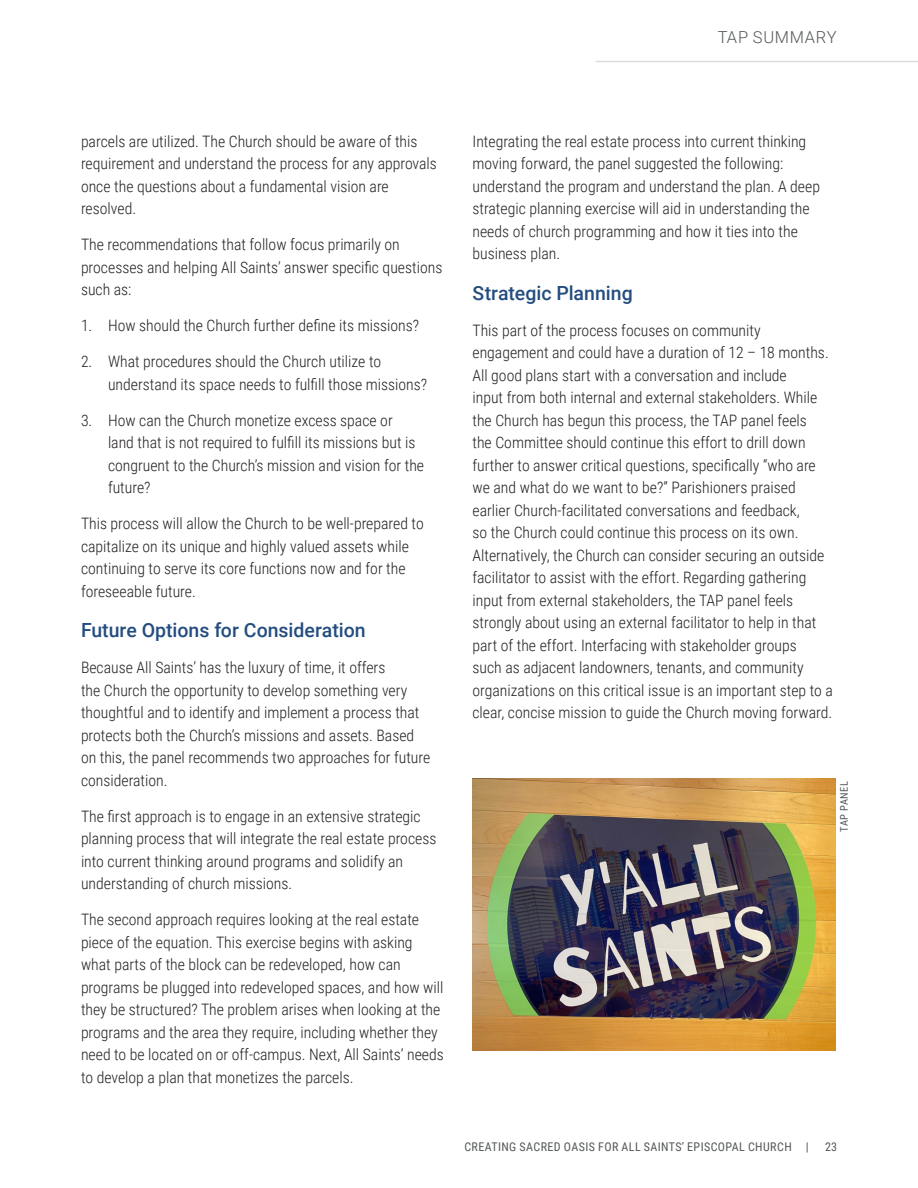
<style>
.page{position:relative;width:918px;height:1188px;background:#fff}
.page>*{position:absolute;margin:0;border:0;box-sizing:border-box;transform-origin:0 0}
.BODY_TXT{font:500 19.5px "Roboto";color:#244d7f}
.Section_Heading{font:300 16.5px "Roboto";letter-spacing:.045em;color:#545758}
.BODY_TXT-2{font:300 15.75px/22.5px "Roboto Condensed";color:#231f20}
.t1{font:12px "Roboto Condensed";letter-spacing:.035em;color:#545758}
.t2{font:10.5px "Roboto Condensed";letter-spacing:.045em;color:#545758}
</style>
<div class="page">
<hr style="left:596px;top:61px;width:322px;height:1px;background:#dddcdd">
<img style="left:472px;top:779px;width:363px;height:272px">
<p class="Section_Heading" style="left:718px;top:26px;width:120px">TAP SUMMARY</p>
<p class="BODY_TXT-2" style="left:81px;top:129px;width:357px">parcels are utilized. The Church should be aware of this requirement and understand the process for any approvals once the questions about a fundamental vision are resolved.</p>
<p class="BODY_TXT-2" style="left:81px;top:233px;width:363px">The recommendations that follow focus primarily on processes and helping All Saints’ answer specific questions such as:</p>
<p class="BODY_TXT-2" style="left:81px;top:314px;width:340px">1. How should the Church further define its missions?</p>
<p class="BODY_TXT-2" style="left:108px;top:350px;width:321px;text-indent:-27px">2. What procedures should the Church utilize to understand its space needs to fulfill those missions?</p>
<p class="BODY_TXT-2" style="left:108px;top:408px;width:318px;text-indent:-27px">3. How can the Church monetize excess space or<br>land that is not required to fulfill its missions but is congruent to the Church’s mission and vision for the future?</p>
<p class="BODY_TXT-2" style="left:81px;top:512px;width:344px">This process will allow the Church to be well-prepared to capitalize on its unique and highly valued assets while continuing to serve its core functions now and for the foreseeable future.</p>
<p class="BODY_TXT" style="left:81px;top:617px;width:286px">Future Options for Consideration</p>
<p class="BODY_TXT-2" style="left:81px;top:656px;width:351px">Because All Saints’ has the luxury of time, it offers<br>the Church the opportunity to develop something very thoughtful and to identify and implement a process that protects both the Church’s missions and assets. Based on this, the panel recommends two approaches for future consideration.</p>
<p class="BODY_TXT-2" style="left:81px;top:804px;width:357px">The first approach is to engage in an extensive strategic planning process that will integrate the real estate process into current thinking around programs and solidify an understanding of church missions.</p>
<p class="BODY_TXT-2" style="left:81px;top:908px;width:364px">The second approach requires looking at the real estate piece of the equation. This exercise begins with asking what parts of the block can be redeveloped, how can programs be plugged into redeveloped spaces, and how will they be structured? The problem arises when looking at the programs and the area they require, including whether they need to be located on or off-campus. Next, All Saints’ needs to develop a plan that monetizes the parcels.</p>
<p class="BODY_TXT-2" style="left:472px;top:129px;width:349px">Integrating the real estate process into current thinking moving forward, the panel suggested the following: understand the program and understand the plan. A deep strategic planning exercise will aid in understanding the needs of church programming and how it ties into the business plan.</p>
<p class="BODY_TXT" style="left:472px;top:279px;width:162px">Strategic Planning</p>
<p class="BODY_TXT-2" style="left:472px;top:318px;width:362px">This part of the process focuses on community engagement and could have a duration of 12 – 18 months.<br>All good plans start with a conversation and include<br>input from both internal and external stakeholders. While the Church has begun this process, the TAP panel feels<br>the Committee should continue this effort to drill down further to answer critical questions, specifically “who are we and what do we want to be?” Parishioners praised earlier Church-facilitated conversations and feedback,<br>so the Church could continue this process on its own.<br>Alternatively, the Church can consider securing an outside facilitator to assist with the effort. Regarding gathering input from external stakeholders, the TAP panel feels strongly about using an external facilitator to help in that part of the effort. Interfacing with stakeholder groups<br>such as adjacent landowners, tenants, and community organizations on this critical issue is an important step to a clear, concise mission to guide the Church moving forward.</p>
<p class="t2" style="left:837px;top:832px;width:52px;rotate:-90deg">TAP PANEL</p>
<p class="t1" style="left:464px;top:1139px;width:346px">CREATING SACRED OASIS FOR ALL SAINTS’ EPISCOPAL CHURCH |</p>
<p class="t1" style="left:825px;top:1139px;width:13px">23</p>
</div>
